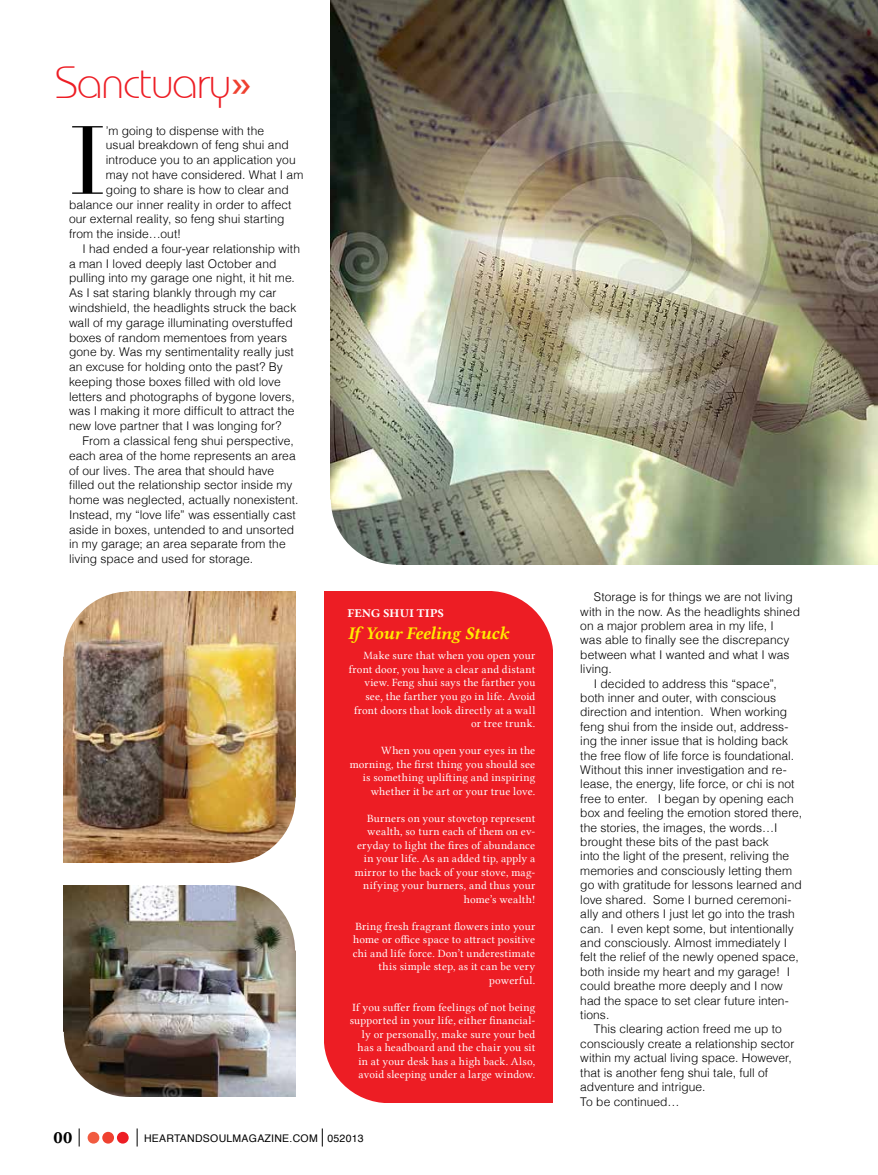
<style>
.page{position:relative;width:878px;height:1175px;background:#fff}
.page>*{position:absolute;margin:0;border:0;box-sizing:border-box;transform-origin:0 0}
.t1{font:94.95px "Didot";color:#000}
.t2{font:300 45px "Bauhaus IT Cby BT";letter-spacing:-.025em;color:#ed1d24}
.t3{font:18px "Lin Libertine BI";letter-spacing:-.02em;color:#ffec00}
.t4{font:18px "Lin Libertine B";color:#000}
.t5{font:300 12px "Helvetica";letter-spacing:.005em;color:#000}
.t6{font:12px "Lin Libertine B";letter-spacing:.04em;color:#fff}
.t7{font:11.25px/13.5px "Lin Libertine";letter-spacing:.02em;color:#fff;text-align:right}
.t8{font:10.5px "Helvetica";letter-spacing:.025em;color:#000}
.s1{font-weight:500;color:#ef4130}
.s2{font-weight:300;font-size:12px;color:#fff}
</style>
<div class="page">
<svg style="left:510px;top:1102px;width:43px;height:1px"></svg>
<img style="left:331px;top:0;width:546px;height:564px">
<svg style="left:330px;top:499px;width:66px;height:66px"></svg>
<img style="left:64px;top:591px;width:231px;height:271px">
<svg style="left:63px;top:591px;width:66px;height:65px"></svg>
<svg style="left:230px;top:797px;width:66px;height:66px"></svg>
<img style="left:64px;top:885px;width:231px;height:211px">
<svg style="left:230px;top:885px;width:65px;height:65px"></svg>
<svg style="left:63px;top:1031px;width:66px;height:66px"></svg>
<svg style="left:79px;top:1128px;width:1px;height:18px"></svg>
<svg style="left:137px;top:1128px;width:1px;height:18px"></svg>
<svg style="left:322px;top:1128px;width:1px;height:18px"></svg>
<div style="left:88px;top:1131px;width:11px;height:12px;background:#f15b40;border-radius:50%"></div>
<div style="left:102px;top:1131px;width:12px;height:12px;background:#ef4130;border-radius:50%"></div>
<div style="left:117px;top:1131px;width:12px;height:12px;background:#ed1d24;border-radius:50%"></div>
<div style="left:324px;top:591px;width:229px;height:511px;background:#ed1d24"></div>
<svg style="left:324px;top:1043px;width:65px;height:60px"></svg>
<svg style="left:492px;top:591px;width:61px;height:59px"></svg>
<h2 class="t2" style="left:55px;top:66px;width:200px">Sanctuary<span class="s1">»</span></h2>
<h1 class="t1" style="left:69px;top:105px;width:38px">I</h1>
<p class="t5" style="left:106px;top:126px;width:160px">’m going to dispense with the</p>
<p class="t5" style="left:106px;top:140px;width:184px">usual breakdown of feng shui and</p>
<p class="t5" style="left:106px;top:155px;width:191px">introduce you to an application you</p>
<p class="t5" style="left:106px;top:170px;width:199px">may not have considered. What I am</p>
<p class="t5" style="left:106px;top:185px;width:184px">going to share is how to clear and</p>
<p class="t5" style="left:69px;top:199px;width:224px">balance our inner reality in order to affect</p>
<p class="t5" style="left:69px;top:214px;width:217px">our external reality, so feng shui starting</p>
<p class="t5" style="left:69px;top:229px;width:114px">from the inside…out!</p>
<p class="t5" style="left:82px;top:244px;width:219px">I had ended a four-year relationship with</p>
<p class="t5" style="left:69px;top:259px;width:209px">a man I loved deeply last October and</p>
<p class="t5" style="left:69px;top:273px;width:227px">pulling into my garage one night, it hit me.</p>
<p class="t5" style="left:69px;top:288px;width:209px">As I sat staring blankly through my car</p>
<p class="t5" style="left:69px;top:303px;width:229px">windshield, the headlights struck the back</p>
<p class="t5" style="left:69px;top:318px;width:225px">wall of my garage illuminating overstuffed</p>
<p class="t5" style="left:69px;top:332px;width:220px">boxes of random mementoes from years</p>
<p class="t5" style="left:69px;top:347px;width:226px">gone by. Was my sentimentality really just</p>
<p class="t5" style="left:69px;top:362px;width:215px">an excuse for holding onto the past? By</p>
<p class="t5" style="left:69px;top:372px;width:213px">keeping those boxes filled with old love</p>
<p class="t5" style="left:69px;top:392px;width:227px">letters and photographs of bygone lovers,</p>
<p class="t5" style="left:69px;top:401px;width:227px">was I making it more difficult to attract the</p>
<p class="t5" style="left:69px;top:421px;width:214px">new love partner that I was longing for?</p>
<p class="t5" style="left:82px;top:436px;width:213px">From a classical feng shui perspective,</p>
<p class="t5" style="left:69px;top:451px;width:228px">each area of the home represents an area</p>
<p class="t5" style="left:69px;top:465px;width:207px">of our lives. The area that should have</p>
<p class="t5" style="left:69px;top:475px;width:225px">filled out the relationship sector inside my</p>
<p class="t5" style="left:69px;top:495px;width:231px">home was neglected, actually nonexistent.</p>
<p class="t5" style="left:69px;top:510px;width:228px">Instead, my “love life” was essentially cast</p>
<p class="t5" style="left:69px;top:524px;width:227px">aside in boxes, untended to and unsorted</p>
<p class="t5" style="left:69px;top:539px;width:218px">in my garage; an area separate from the</p>
<p class="t5" style="left:69px;top:554px;width:186px">living space and used for storage.</p>
<p class="t6" style="left:347px;top:605px;width:98px">FENG SHUI TIPS</p>
<h3 class="t3" style="left:347px;top:626px;width:163px">If Your Feeling Stuck</h3>
<p class="t7" style="left:349px;top:650px;width:188px">Make sure that when you open your front door, you have a clear and distant view. Feng shui says the farther you see, the farther you go in life. Avoid front doors that look directly at a wall or tree trunk.</p>
<p class="t7" style="left:349px;top:744px;width:187px">When you open your eyes in the morning, the first thing you should see is something uplifting and inspiring whether it be art or your true love.</p>
<p class="t7" style="left:354px;top:812px;width:182px">Burners on your stovetop represent wealth, so turn each of them on ev&shy;eryday to light the fires of abundance in your life. As an added tip, apply a mirror to the back of your stove, mag&shy;nifying your burners, and thus your home’s wealth!</p>
<p class="t7" style="left:353px;top:919px;width:184px">Bring fresh fragrant flowers into your home or office space to attract positive chi and life force. Don’t underestimate this simple step, as it can be very powerful.</p>
<p class="t7" style="left:349px;top:1000px;width:187px">If you suffer from feelings of not being supported in your life, either financial&shy;ly or personally, make sure your bed has a headboard and the chair you sit in at your desk has a high back. Also, avoid sleeping under a large window.</p>
<h3 class="t4" style="left:53px;top:1126px;width:20px">00</h3>
<p class="t8" style="left:144px;top:1133px;width:221px">HEARTANDSOULMAGAZINE.COM <span class="s2">|</span> 052013</p>
<p class="t5" style="left:594px;top:592px;width:200px">Storage is for things we are not living</p>
<p class="t5" style="left:580px;top:606px;width:221px">with in the now. As the headlights shined</p>
<p class="t5" style="left:580px;top:621px;width:195px">on a major problem area in my life, I</p>
<p class="t5" style="left:580px;top:630px;width:210px">was able to finally see the discrepancy</p>
<p class="t5" style="left:580px;top:650px;width:211px">between what I wanted and what I was</p>
<p class="t5" style="left:580px;top:664px;width:33px">living.</p>
<p class="t5" style="left:594px;top:678px;width:184px">I decided to address this “space”,</p>
<p class="t5" style="left:580px;top:693px;width:197px">both inner and outer, with conscious</p>
<p class="t5" style="left:580px;top:707px;width:208px">direction and intention. When working</p>
<p class="t5" style="left:580px;top:722px;width:209px">feng shui from the inside out, address-</p>
<p class="t5" style="left:580px;top:736px;width:209px">ing the inner issue that is holding back</p>
<p class="t5" style="left:580px;top:745px;width:215px">the free flow of life force is foundational.</p>
<p class="t5" style="left:580px;top:765px;width:208px">Without this inner investigation and re-</p>
<p class="t5" style="left:580px;top:779px;width:216px">lease, the energy, life force, or chi is not</p>
<p class="t5" style="left:580px;top:794px;width:215px">free to enter. I began by opening each</p>
<p class="t5" style="left:580px;top:808px;width:223px">box and feeling the emotion stored there,</p>
<p class="t5" style="left:580px;top:822px;width:198px">the stories, the images, the words…I</p>
<p class="t5" style="left:580px;top:837px;width:190px">brought these bits of the past back</p>
<p class="t5" style="left:580px;top:851px;width:210px">into the light of the present, reliving the</p>
<p class="t5" style="left:580px;top:866px;width:213px">memories and consciously letting them</p>
<p class="t5" style="left:580px;top:880px;width:223px">go with gratitude for lessons learned and</p>
<p class="t5" style="left:580px;top:894px;width:213px">love shared. Some I burned ceremoni-</p>
<p class="t5" style="left:580px;top:909px;width:216px">ally and others I just let go into the trash</p>
<p class="t5" style="left:580px;top:923px;width:215px">can. I even kept some, but intentionally</p>
<p class="t5" style="left:580px;top:938px;width:208px">and consciously. Almost immediately I</p>
<p class="t5" style="left:580px;top:952px;width:220px">felt the relief of the newly opened space,</p>
<p class="t5" style="left:580px;top:966px;width:211px">both inside my heart and my garage! I</p>
<p class="t5" style="left:580px;top:981px;width:204px">could breathe more deeply and I now</p>
<p class="t5" style="left:580px;top:995px;width:210px">had the space to set clear future inten-</p>
<p class="t5" style="left:580px;top:1010px;width:31px">tions.</p>
<p class="t5" style="left:594px;top:1024px;width:189px">This clearing action freed me up to</p>
<p class="t5" style="left:580px;top:1038px;width:215px">consciously create a relationship sector</p>
<p class="t5" style="left:580px;top:1053px;width:213px">within my actual living space. However,</p>
<p class="t5" style="left:580px;top:1067px;width:189px">that is another feng shui tale, full of</p>
<p class="t5" style="left:580px;top:1082px;width:127px">adventure and intrigue.</p>
<p class="t5" style="left:580px;top:1096px;width:101px">To be continued…</p>
</div>
